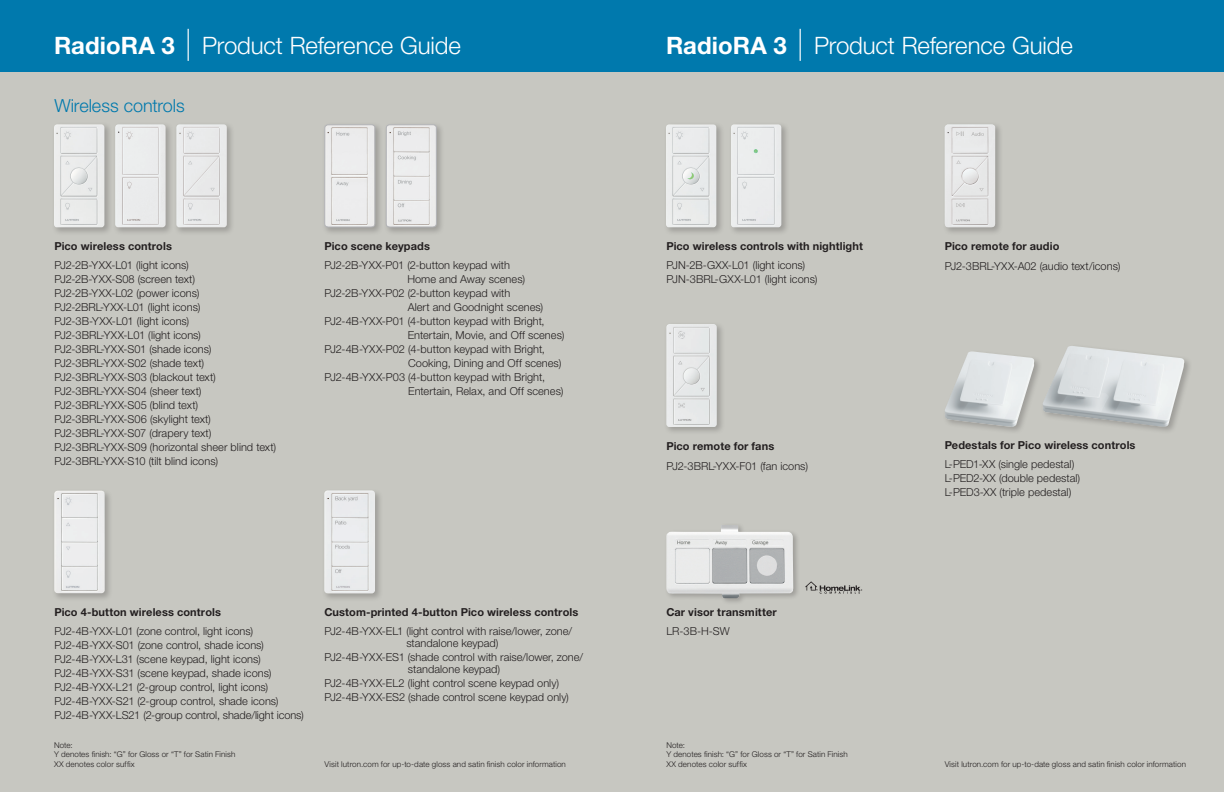
<style>
.page{position:relative;width:1224px;height:792px;background:#fff}
.page>*{position:absolute;margin:0;border:0;box-sizing:border-box;transform-origin:0 0}
.t1{font:300 24px "Helvetica Neue LT Std";letter-spacing:-.005em;color:#fff}
.Subhead{font:300 18px "Helvetica Neue LT Std";letter-spacing:-.005em;color:#0079ad}
.Text{font:300 11px/14px "Helvetica Neue LT Std";color:#231f20}
.Paragraph_Header{font:700 11px "Helvetica Neue LT Std";letter-spacing:.01em;color:#231f20}
.Text-2{font:300 8px "Helvetica Neue LT Std";letter-spacing:.015em;color:#231f20}
.s1{font-weight:700}
.s2{font-weight:100;font-size:32px}
</style>
<div class="page">
<div style="left:0;top:63px;width:1224px;height:729px;background:#c7c7c1"></div>
<div style="left:612px;top:0;width:612px;height:72px;background:#0079ad"></div>
<div style="left:0;top:0;width:612px;height:72px;background:#0079ad"></div>
<div style="left:174px;top:122px;width:61px;height:114px;background:#231f20;opacity:.25"></div>
<img style="left:176px;top:124px;width:51px;height:103px">
<div style="left:52px;top:488px;width:61px;height:114px;background:#231f20;opacity:.25"></div>
<img style="left:54px;top:491px;width:51px;height:102px">
<div style="left:322px;top:488px;width:61px;height:114px;background:#231f20;opacity:.25"></div>
<div style="left:51px;top:122px;width:62px;height:114px;background:#231f20;opacity:.25"></div>
<img style="left:54px;top:124px;width:50px;height:103px">
<div style="left:728px;top:122px;width:62px;height:114px;background:#231f20;opacity:.25"></div>
<img style="left:731px;top:124px;width:50px;height:103px">
<div style="left:663px;top:122px;width:62px;height:114px;background:#231f20;opacity:.25"></div>
<img style="left:666px;top:124px;width:50px;height:103px">
<div style="left:113px;top:122px;width:61px;height:114px;background:#231f20;opacity:.25"></div>
<img style="left:115px;top:124px;width:51px;height:103px">
<div style="left:322px;top:122px;width:62px;height:114px;background:#231f20;opacity:.25"></div>
<svg style="left:324px;top:122px;width:52px;height:480px"></svg>
<div style="left:383px;top:122px;width:62px;height:114px;background:#231f20;opacity:.25"></div>
<svg style="left:385px;top:122px;width:52px;height:114px"></svg>
<div style="left:942px;top:349px;width:100px;height:86px;background:#231f20;opacity:.25"></div>
<img style="left:945px;top:351px;width:89px;height:76px">
<div style="left:1040px;top:344px;width:152px;height:91px;background:#231f20;opacity:.25"></div>
<img style="left:1043px;top:346px;width:141px;height:81px">
<div style="left:664px;top:523px;width:137px;height:83px;background:#231f20;opacity:.25"></div>
<img style="left:666px;top:525px;width:127px;height:73px">
<img style="left:806px;top:581px;width:56px;height:13px">
<div style="left:942px;top:122px;width:62px;height:114px;background:#231f20;opacity:.25"></div>
<img style="left:945px;top:124px;width:50px;height:103px">
<div style="left:664px;top:321px;width:61px;height:114px;background:#231f20;opacity:.25"></div>
<img style="left:666px;top:324px;width:51px;height:103px">
<h1 class="t1" style="left:54px;top:31px;width:408px"><span class="s1">RadioRA 3</span> <span class="s2">|</span> Product Reference Guide</h1>
<h1 class="t1" style="left:666px;top:31px;width:408px"><span class="s1">RadioRA 3</span> <span class="s2">|</span> Product Reference Guide</h1>
<p class="Subhead" style="left:54px;top:94px;width:132px">Wireless controls</p>
<p class="Paragraph_Header" style="left:54px;top:239px;width:119px">Pico wireless controls</p>
<p class="Text" style="left:54px;top:257px;width:136px">PJ2-2B-YXX-L01 (light icons)</p>
<p class="Text" style="left:54px;top:271px;width:142px">PJ2-2B-YXX-S08 (screen text)</p>
<p class="Text" style="left:54px;top:285px;width:147px">PJ2-2B-YXX-L02 (power icons)</p>
<p class="Text" style="left:54px;top:299px;width:147px">PJ2-2BRL-YXX-L01 (light icons)</p>
<p class="Text" style="left:54px;top:313px;width:136px">PJ2-3B-YXX-L01 (light icons)</p>
<p class="Text" style="left:54px;top:327px;width:148px">PJ2-3BRL-YXX-L01 (light icons)</p>
<p class="Text" style="left:54px;top:341px;width:159px">PJ2-3BRL-YXX-S01 (shade icons)</p>
<p class="Text" style="left:54px;top:355px;width:151px">PJ2-3BRL-YXX-S02 (shade text)</p>
<p class="Text" style="left:54px;top:369px;width:163px">PJ2-3BRL-YXX-S03 (blackout text)</p>
<p class="Text" style="left:54px;top:383px;width:149px">PJ2-3BRL-YXX-S04 (sheer text)</p>
<p class="Text" style="left:54px;top:397px;width:145px">PJ2-3BRL-YXX-S05 (blind text)</p>
<p class="Text" style="left:54px;top:411px;width:158px">PJ2-3BRL-YXX-S06 (skylight text)</p>
<p class="Text" style="left:54px;top:425px;width:158px">PJ2-3BRL-YXX-S07 (drapery text)</p>
<p class="Text" style="left:54px;top:439px;width:223px">PJ2-3BRL-YXX-S09 (horizontal sheer blind text)</p>
<p class="Text" style="left:54px;top:453px;width:165px">PJ2-3BRL-YXX-S10 (tilt blind icons)</p>
<p class="Paragraph_Header" style="left:324px;top:239px;width:107px">Pico scene keypads</p>
<p class="Text" style="left:407px;top:257px;width:119px;text-indent:-83px">PJ2-2B-YXX-P01 (2-button keypad with<br>Home and Away scenes)</p>
<p class="Text" style="left:408px;top:285px;width:137px;text-indent:-83px">PJ2-2B-YXX-P02 (2-button keypad with<br>Alert and Goodnight scenes)</p>
<p class="Text" style="left:408px;top:313px;width:158px;text-indent:-83px">PJ2-4B-YXX-P01 (4-button keypad with Bright,<br>Entertain, Movie, and Off scenes)</p>
<p class="Text" style="left:408px;top:341px;width:155px;text-indent:-84px">PJ2-4B-YXX-P02 (4-button keypad with Bright,<br>Cooking, Dining and Off scenes)</p>
<p class="Text" style="left:408px;top:369px;width:157px;text-indent:-84px">PJ2-4B-YXX-P03 (4-button keypad with Bright,<br>Entertain, Relax, and Off scenes)</p>
<p class="Paragraph_Header" style="left:666px;top:239px;width:198px">Pico wireless controls with nightlight</p>
<p class="Text" style="left:666px;top:257px;width:140px">PJN-2B-GXX-L01 (light icons)</p>
<p class="Text" style="left:666px;top:271px;width:153px">PJN-3BRL-GXX-L01 (light icons)</p>
<p class="Paragraph_Header" style="left:666px;top:439px;width:109px">Pico remote for fans</p>
<p class="Text" style="left:666px;top:459px;width:143px">PJ2-3BRL-YXX-F01 (fan icons)</p>
<p class="Paragraph_Header" style="left:945px;top:239px;width:116px">Pico remote for audio</p>
<p class="Text" style="left:945px;top:259px;width:177px">PJ2-3BRL-YXX-A02 (audio text/icons)</p>
<p class="Paragraph_Header" style="left:945px;top:438px;width:192px">Pedestals for Pico wireless controls</p>
<p class="Text" style="left:945px;top:456px;width:131px">L-PED1-XX (single pedestal)</p>
<p class="Text" style="left:945px;top:470px;width:137px">L-PED2-XX (double pedestal)</p>
<p class="Text" style="left:945px;top:484px;width:128px">L-PED3-XX (triple pedestal)</p>
<p class="Paragraph_Header" style="left:54px;top:605px;width:168px">Pico 4-button wireless controls</p>
<p class="Text" style="left:54px;top:624px;width:200px">PJ2-4B-YXX-L01 (zone control, light icons)</p>
<p class="Text" style="left:54px;top:638px;width:211px">PJ2-4B-YXX-S01 (zone control, shade icons)</p>
<p class="Text" style="left:54px;top:652px;width:208px">PJ2-4B-YXX-L31 (scene keypad, light icons)</p>
<p class="Text" style="left:54px;top:666px;width:219px">PJ2-4B-YXX-S31 (scene keypad, shade icons)</p>
<p class="Text" style="left:54px;top:680px;width:215px">PJ2-4B-YXX-L21 (2-group control, light icons)</p>
<p class="Text" style="left:54px;top:694px;width:226px">PJ2-4B-YXX-S21 (2-group control, shade icons)</p>
<p class="Text" style="left:54px;top:708px;width:251px">PJ2-4B-YXX-LS21 (2-group control, shade/light icons)</p>
<p class="Text-2" style="left:54px;top:740px;width:20px">Note:</p>
<p class="Text-2" style="left:54px;top:750px;width:183px">Y denotes finish: “G” for Gloss or “T” for Satin Finish</p>
<p class="Text-2" style="left:54px;top:759px;width:82px">XX denotes color suffix</p>
<p class="Paragraph_Header" style="left:324px;top:605px;width:255px">Custom-printed 4-button Pico wireless controls</p>
<p class="Text" style="left:406px;top:625px;width:167px;line-height:12px;text-indent:-82px">PJ2-4B-YXX-EL1 (light control with raise/lower, zone/ standalone keypad)</p>
<p class="Text" style="left:324px;top:651px;width:260px;line-height:12px;text-align:center">PJ2-4B-YXX-ES1 (shade control with raise/lower, zone/ standalone keypad)</p>
<p class="Text" style="left:324px;top:676px;width:236px">PJ2-4B-YXX-EL2 (light control scene keypad only)</p>
<p class="Text" style="left:324px;top:690px;width:246px">PJ2-4B-YXX-ES2 (shade control scene keypad only)</p>
<p class="Paragraph_Header" style="left:666px;top:605px;width:112px">Car visor transmitter</p>
<p class="Text" style="left:666px;top:624px;width:65px">LR-3B-H-SW</p>
<p class="Text-2" style="left:666px;top:740px;width:20px">Note:</p>
<p class="Text-2" style="left:666px;top:750px;width:183px">Y denotes finish: “G” for Gloss or “T” for Satin Finish</p>
<p class="Text-2" style="left:666px;top:759px;width:82px">XX denotes color suffix</p>
<p class="Text-2" style="left:325px;top:759px;width:243px">Visit lutron.com for up-to-date gloss and satin finish color information</p>
<p class="Text-2" style="left:945px;top:759px;width:243px">Visit lutron.com for up-to-date gloss and satin finish color information</p>
</div>
